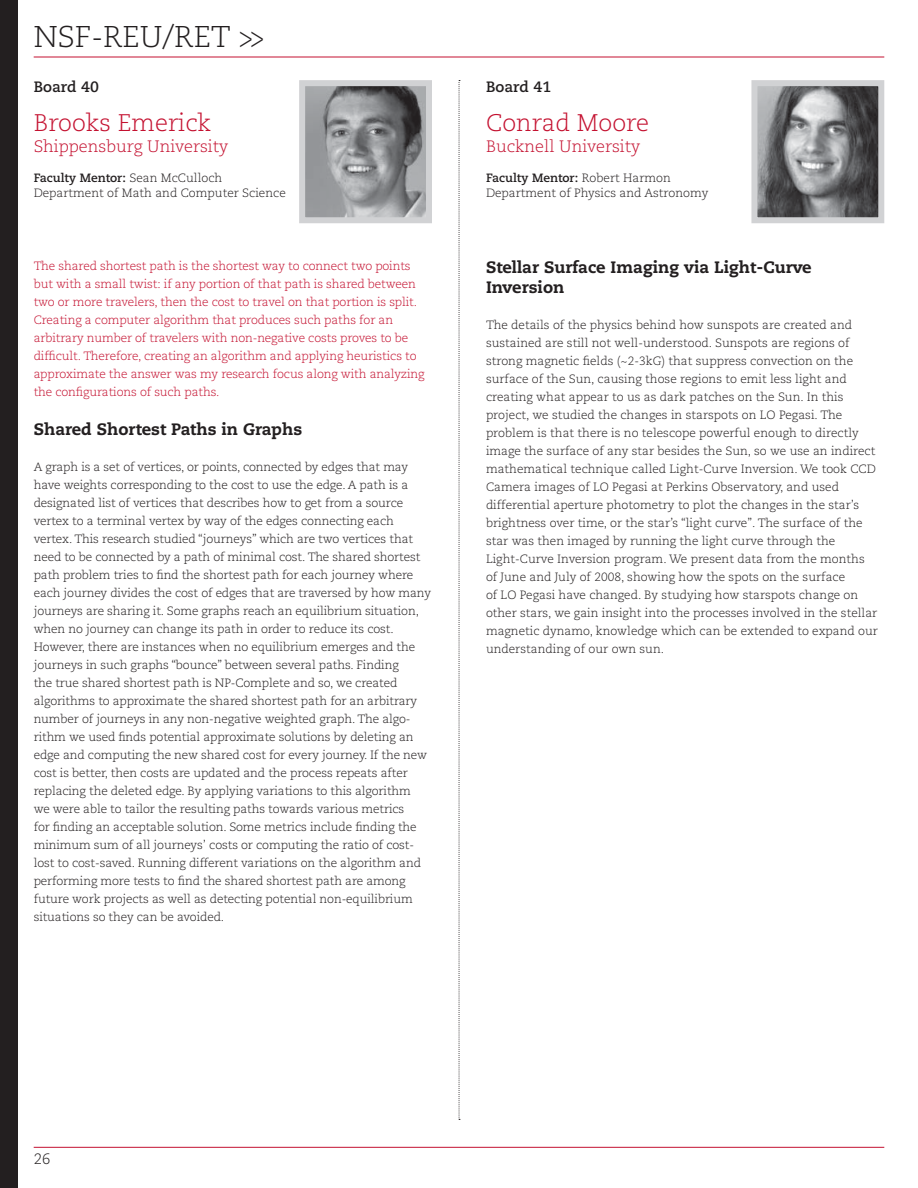
<style>
.page{position:relative;width:918px;height:1188px;background:#fff}
.page>*{position:absolute;margin:0;border:0;box-sizing:border-box;transform-origin:0 0}
.t1{font:300 30px "Caecilia LT Std";color:#231f20}
.t2{font:300 24px "Caecilia LT Std";color:#c41130}
.t3{font:800 16.5px/19.5px "Caecilia LT Std";color:#231f20}
.t4{font:300 16.5px "Caecilia LT Std";color:#c41130}
.t5{font:700 15px "Caecilia LT Std";color:#231f20}
.t6{font:300 15px "Caecilia LT Std";color:#231f20}
.t7{font:300 12px/18px "Caecilia LT Std";letter-spacing:-.01em;color:#231f20}
.t8{font:300 12px/18px "Caecilia LT Std";letter-spacing:-.01em;color:#c41130}
.s1{font-weight:700}
</style>
<div class="page">
<div style="left:0;top:0;width:17px;height:1188px;background:#231f20"></div>
<hr style="left:34px;top:57px;width:850px;height:1px;background:#c41130">
<hr style="left:34px;top:1147px;width:850px;height:1px;background:#c41130">
<img style="left:306px;top:87px;width:119px;height:129px">
<div style="left:299px;top:80px;width:133px;height:143px;border:6px solid #d1d2d4"></div>
<img style="left:758px;top:87px;width:119px;height:129px">
<div style="left:751px;top:80px;width:133px;height:143px;border:6px solid #d1d2d4"></div>
<svg style="left:459px;top:80px;width:1px;height:1040px"></svg>
<h1 class="t1" style="left:34px;top:21px;width:232px">NSF-REU/RET &gt;&gt;</h1>
<p class="t5" style="left:34px;top:79px;width:67px">Board 40</p>
<h2 class="t2" style="left:34px;top:110px;width:179px">Brooks Emerick</h2>
<h3 class="t4" style="left:34px;top:138px;width:196px">Shippensburg University</h3>
<p class="t7" style="left:34px;top:171px;width:254px;line-height:15px"><span class="s1">Faculty Mentor:</span> Sean McCulloch<br>Department of Math and Computer Science</p>
<p class="t8" style="left:34px;top:257px;width:392px">The shared shortest path is the shortest way to connect two points but with a small twist: if any portion of that path is shared between two or more travelers, then the cost to travel on that portion is split.<br>Creating a computer algorithm that produces such paths for an arbitrary number of travelers with non-negative costs proves to be difficult. Therefore, creating an algorithm and applying heuristics to approximate the answer was my research focus along with analyzing the configurations of such paths.</p>
<h3 class="t3" style="left:34px;top:420px;width:270px">Shared Shortest Paths in Graphs</h3>
<p class="t7" style="left:34px;top:458px;width:399px">A graph is a set of vertices, or points, connected by edges that may have weights corresponding to the cost to use the edge. A path is a designated list of vertices that describes how to get from a source vertex to a terminal vertex by way of the edges connecting each vertex. This research studied “journeys” which are two vertices that need to be connected by a path of minimal cost. The shared shortest path problem tries to find the shortest path for each journey where each journey divides the cost of edges that are traversed by how many journeys are sharing it. Some graphs reach an equilibrium situation, when no journey can change its path in order to reduce its cost.<br>However, there are instances when no equilibrium emerges and the journeys in such graphs “bounce” between several paths. Finding<br>the true shared shortest path is NP-Complete and so, we created algorithms to approximate the shared shortest path for an arbitrary number of journeys in any non-negative weighted graph. The algo&shy;rithm we used finds potential approximate solutions by deleting an edge and computing the new shared cost for every journey. If the new cost is better, then costs are updated and the process repeats after replacing the deleted edge. By applying variations to this algorithm<br>we were able to tailor the resulting paths towards various metrics<br>for finding an acceptable solution. Some metrics include finding the minimum sum of all journeys’ costs or computing the ratio of cost&shy;lost to cost-saved. Running different variations on the algorithm and performing more tests to find the shared shortest path are among future work projects as well as detecting potential non-equilibrium situations so they can be avoided.</p>
<p class="t5" style="left:486px;top:79px;width:67px">Board 41</p>
<h2 class="t2" style="left:486px;top:110px;width:164px">Conrad Moore</h2>
<h3 class="t4" style="left:486px;top:138px;width:156px">Bucknell University</h3>
<p class="t7" style="left:486px;top:171px;width:224px;line-height:15px"><span class="s1">Faculty Mentor:</span> Robert Harmon<br>Department of Physics and Astronomy</p>
<h3 class="t3" style="left:486px;top:258px;width:327px">Stellar Surface Imaging via Light-Curve<br>Inversion</h3>
<p class="t7" style="left:486px;top:316px;width:394px">The details of the physics behind how sunspots are created and sustained are still not well-understood. Sunspots are regions of strong magnetic fields (~2-3kG) that suppress convection on the surface of the Sun, causing those regions to emit less light and creating what appear to us as dark patches on the Sun. In this project, we studied the changes in starspots on LO Pegasi. The problem is that there is no telescope powerful enough to directly image the surface of any star besides the Sun, so we use an indirect mathematical technique called Light-Curve Inversion. We took CCD Camera images of LO Pegasi at Perkins Observatory, and used differential aperture photometry to plot the changes in the star’s brightness over time, or the star’s “light curve”. The surface of the star was then imaged by running the light curve through the Light-Curve Inversion program. We present data from the months of June and July of 2008, showing how the spots on the surface<br>of LO Pegasi have changed. By studying how starspots change on other stars, we gain insight into the processes involved in the stellar magnetic dynamo, knowledge which can be extended to expand our understanding of our own sun.</p>
<p class="t6" style="left:34px;top:1152px;width:18px">26</p>
</div>
